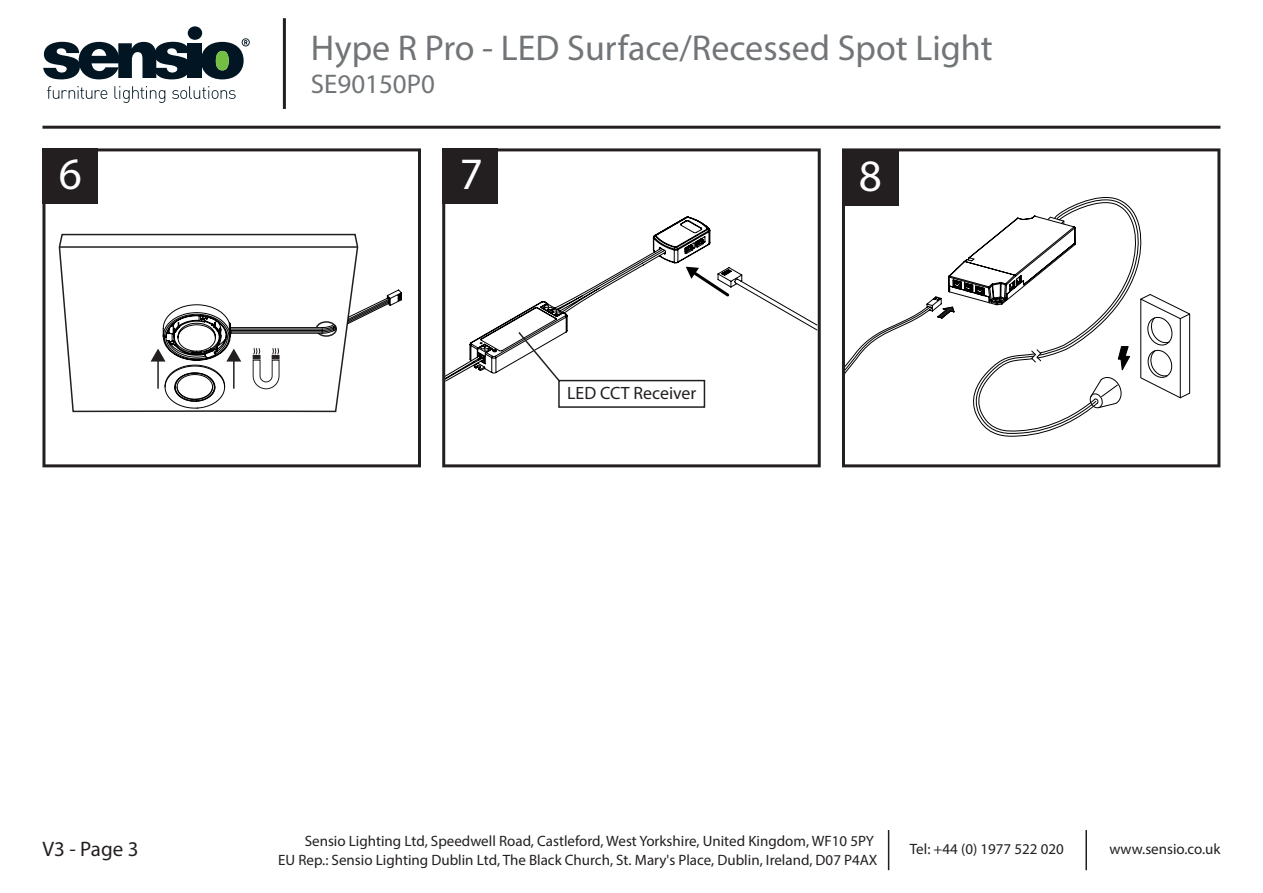
<style>
.page{position:relative;width:1263px;height:893px;background:#fff}
.page>*{position:absolute;margin:0;border:0;box-sizing:border-box;transform-origin:0 0}
.t1{font:45px "Myriad Pro";color:#fff}
.t2{font:36px "Myriad Pro";color:#717577}
.t3{font:27px "Myriad Pro";color:#717577}
.t4{font:21px "Myriad Pro";color:#231f20}
.t5{font:17.85px "Myriad Pro";color:#231f20}
.t6{font:15px/19.2px "Myriad Pro";color:#231f20;text-align:right}
</style>
<div class="page">
<svg style="left:43px;top:42px;width:145px;height:37px"></svg>
<div style="left:188px;top:43px;width:14px;height:35px;background:#011622"></div>
<div style="left:188px;top:26px;width:14px;height:14px;background:#011622;border-radius:50%"></div>
<svg style="left:47px;top:86px;width:60px;height:13px"></svg>
<svg style="left:114px;top:86px;width:51px;height:17px"></svg>
<svg style="left:172px;top:86px;width:64px;height:13px"></svg>
<svg style="left:202px;top:38px;width:48px;height:41px"></svg>
<hr style="left:42px;top:126px;width:1178px;height:3px;background:#231f20">
<svg style="left:42px;top:148px;width:379px;height:319px"></svg>
<svg style="left:442px;top:148px;width:379px;height:319px"></svg>
<svg style="left:842px;top:148px;width:378px;height:319px"></svg>
<hr style="left:283px;top:18px;width:3px;height:91px;background:#231f20">
<hr style="left:1085px;top:830px;width:2px;height:40px;background:#231f20">
<hr style="left:888px;top:830px;width:1px;height:40px;background:#231f20">
<div style="left:442px;top:148px;width:56px;height:56px;background:#231f20"></div>
<div style="left:42px;top:148px;width:56px;height:56px;background:#231f20"></div>
<div style="left:843px;top:150px;width:56px;height:56px;background:#231f20"></div>
<h2 class="t2" style="left:311px;top:26px;width:683px">Hype R Pro - LED Surface/Recessed Spot Light</h2>
<h3 class="t3" style="left:311px;top:67px;width:126px">SE90150P0</h3>
<h1 class="t1" style="left:59px;top:146px;width:25px">6</h1>
<h1 class="t1" style="left:460px;top:146px;width:25px">7</h1>
<h1 class="t1" style="left:859px;top:148px;width:25px">8</h1>
<p class="t5" style="left:567px;top:382px;width:131px">LED CCT Receiver</p>
<p class="t6" style="left:278px;top:831px;width:601px">Sensio Lighting Ltd, Speedwell Road, Castleford, West Yorkshire, United Kingdom, WF10 5PY<br>EU Rep.: Sensio Lighting Dublin Ltd, The Black Church, St. Mary's Place, Dublin, Ireland, D07 P4AX</p>
<h3 class="t4" style="left:42px;top:836px;width:98px">V3 - Page 3</h3>
<p class="t6" style="left:910px;top:839px;width:155px">Tel: +44 (0) 1977 522 020</p>
<p class="t6" style="left:1109px;top:839px;width:113px">www.sensio.co.uk</p>
</div>
